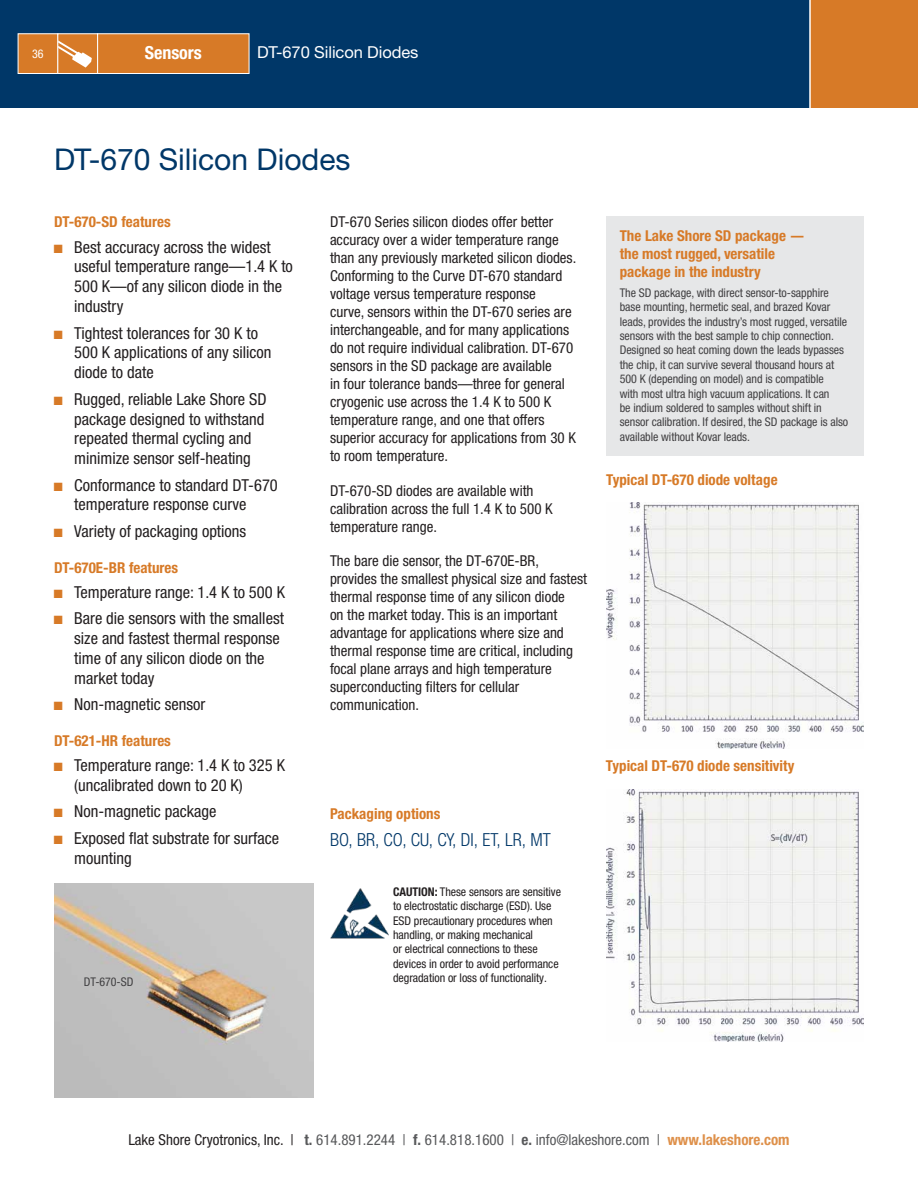
<style>
.page{position:relative;width:918px;height:1188px;background:#fff}
.page>*{position:absolute;margin:0;border:0;box-sizing:border-box;transform-origin:0 0}
.t1{font:30px "Helvetica Neue LTW1 G";color:#003768}
.t2{font:300 condensed 18px "Helvetica Neue LTW1 G";color:#003768}
.t3{font:700 condensed 18px "Helvetica Neue LTW1 G";letter-spacing:-.005em;color:#fff}
.t4{font:condensed 16.5px/19.8px "Helvetica Neue LTW1 G";color:#231f20}
.t5{font:16.5px "Helvetica Neue LTW1 G";letter-spacing:-.005em;color:#fff}
.t6{font:condensed 15px/18px "Helvetica Neue LTW1 G";color:#231f20}
.t7{font:700 condensed 15px/18px "Helvetica Neue LTW1 G";color:#d77a27}
.t8{font:condensed 15px "Helvetica Neue LTW1 G";color:#58595b}
.t9{font:condensed 12px/14.4px "Helvetica Neue LTW1 G";letter-spacing:-.005em;color:#414042}
.t10{font:condensed 12px/14.4px "Helvetica Neue LTW1 G";letter-spacing:-.005em;color:#231f20}
.t11{font:condensed 12px "Helvetica Neue LTW1 G";color:#fff}
.s1{font-family:"Strada Exp";font-stretch:normal;color:#d77a27}
.s2{font-weight:700}
.s3{color:#231f20}
.s4{font-weight:700;color:#de904a}
</style>
<div class="page">
<img style="left:55px;top:884px;width:258px;height:214px">
<div style="left:606px;top:217px;width:258px;height:239px;background:#e6e7e8"></div>
<img style="left:330px;top:888px;width:59px;height:51px">
<img style="left:606px;top:790px;width:258px;height:252px">
<img style="left:606px;top:502px;width:258px;height:247px">
<div style="left:0;top:0;width:918px;height:108px;background:#003768"></div>
<div style="left:810px;top:0;width:108px;height:108px;background:#d77a27"></div>
<hr style="left:809px;top:0;width:2px;height:116px;background:#fff">
<div style="left:97px;top:33px;width:152px;height:41px;background:#d77a27;border:1px solid #fff"></div>
<div style="left:18px;top:33px;width:40px;height:41px;background:#d77a27;border:1px solid #fff"></div>
<div style="left:57px;top:33px;width:41px;height:41px;background:#d77a27;border:1px solid #fff"></div>
<svg style="left:58px;top:40px;width:34px;height:28px"></svg>
<p class="t11" style="left:32px;top:46px;width:13px">36</p>
<p class="t3" style="left:145px;top:42px;width:58px">Sensors</p>
<p class="t5" style="left:257px;top:42px;width:163px">DT-670 Silicon Diodes</p>
<h1 class="t1" style="left:54px;top:141px;width:298px">DT-670 Silicon Diodes</h1>
<p class="t7" style="left:54px;top:213px;width:118px">DT-670-SD features</p>
<p class="t4" style="left:74px;top:237px;width:220px;text-indent:-20px"><span class="s1">D</span> Best accuracy across the widest useful temperature range—1.4 K to<br>500 K—of any silicon diode in the industry</p>
<p class="t4" style="left:74px;top:323px;width:199px;text-indent:-20px"><span class="s1">D</span> Tightest tolerances for 30 K to<br>500 K applications of any silicon diode to date</p>
<p class="t4" style="left:74px;top:389px;width:194px;text-indent:-20px"><span class="s1">D</span> Rugged, reliable Lake Shore SD package designed to withstand repeated thermal cycling and minimize sensor self-heating</p>
<p class="t4" style="left:74px;top:475px;width:205px;text-indent:-20px"><span class="s1">D</span> Conformance to standard DT-670 temperature response curve</p>
<p class="t4" style="left:54px;top:521px;width:194px"><span class="s1">D</span> Variety of packaging options</p>
<p class="t7" style="left:54px;top:558px;width:126px">DT-670E-BR features</p>
<p class="t4" style="left:54px;top:579px;width:232px;line-height:26.5px"><span class="s1">D</span> Temperature range: 1.4 K to 500 K<br><span class="s1">D</span> Bare die sensors with the smallest</p>
<p class="t4" style="left:74px;top:628px;width:207px">size and fastest thermal response time of any silicon diode on the market today</p>
<p class="t4" style="left:54px;top:695px;width:153px"><span class="s1">D</span> Non-magnetic sensor</p>
<p class="t7" style="left:54px;top:732px;width:118px">DT-621-HR features</p>
<p class="t4" style="left:74px;top:755px;width:212px;text-indent:-20px"><span class="s1">D</span> Temperature range: 1.4 K to 325 K (uncalibrated down to 20 K)</p>
<p class="t4" style="left:54px;top:798px;width:227px;line-height:26.5px"><span class="s1">D</span> Non-magnetic package<br><span class="s1">D</span> Exposed flat substrate for surface</p>
<p class="t4" style="left:74px;top:848px;width:59px">mounting</p>
<p class="t9" style="left:84px;top:974px;width:51px">DT-670-SD</p>
<p class="t6" style="left:330px;top:213px;width:248px">DT-670 Series silicon diodes offer better accuracy over a wider temperature range than any previously marketed silicon diodes.<br>Conforming to the Curve DT-670 standard voltage versus temperature response<br>curve, sensors within the DT-670 series are interchangeable, and for many applications do not require individual calibration. DT-670 sensors in the SD package are available<br>in four tolerance bands—three for general cryogenic use across the 1.4 K to 500 K temperature range, and one that offers superior accuracy for applications from 30 K to room temperature.</p>
<p class="t6" style="left:330px;top:481px;width:224px">DT-670-SD diodes are available with calibration across the full 1.4 K to 500 K temperature range.</p>
<p class="t6" style="left:330px;top:552px;width:259px">The bare die sensor, the DT-670E-BR, provides the smallest physical size and fastest thermal response time of any silicon diode<br>on the market today. This is an important advantage for applications where size and thermal response time are critical, including focal plane arrays and high temperature superconducting filters for cellular communication.</p>
<p class="t7" style="left:330px;top:805px;width:112px">Packaging options</p>
<p class="t2" style="left:330px;top:829px;width:222px">BO, BR, CO, CU, CY, DI, ET, LR, MT</p>
<p class="t10" style="left:393px;top:884px;width:169px"><span class="s2">CAUTION:</span> These sensors are sensitive to electrostatic discharge (ESD). Use ESD precautionary procedures when handling, or making mechanical<br>or electrical connections to these devices in order to avoid performance degradation or loss of functionality.</p>
<p class="t7" style="left:620px;top:227px;width:186px">The Lake Shore SD package — the most rugged, versatile package in the industry</p>
<p class="t9" style="left:620px;top:285px;width:230px">The SD package, with direct sensor-to-sapphire base mounting, hermetic seal, and brazed Kovar leads, provides the industry’s most rugged, versatile sensors with the best sample to chip connection.<br>Designed so heat coming down the leads bypasses the chip, it can survive several thousand hours at 500 K (depending on model) and is compatible<br>with most ultra high vacuum applications. It can<br>be indium soldered to samples without shift in sensor calibration. If desired, the SD package is also available without Kovar leads.</p>
<p class="t7" style="left:606px;top:471px;width:173px">Typical DT-670 diode voltage</p>
<p class="t7" style="left:606px;top:757px;width:190px">Typical DT-670 diode sensitivity</p>
<p class="t8" style="left:128px;top:1131px;width:663px"><span class="s3">Lake Shore Cryotronics, Inc. |</span> <span class="s2">t.</span> 614.891.2244 | <span class="s2">f.</span> 614.818.1600 | <span class="s2">e.</span> info@lakeshore.com | <span class="s4">www.lakeshore.com</span></p>
</div>
